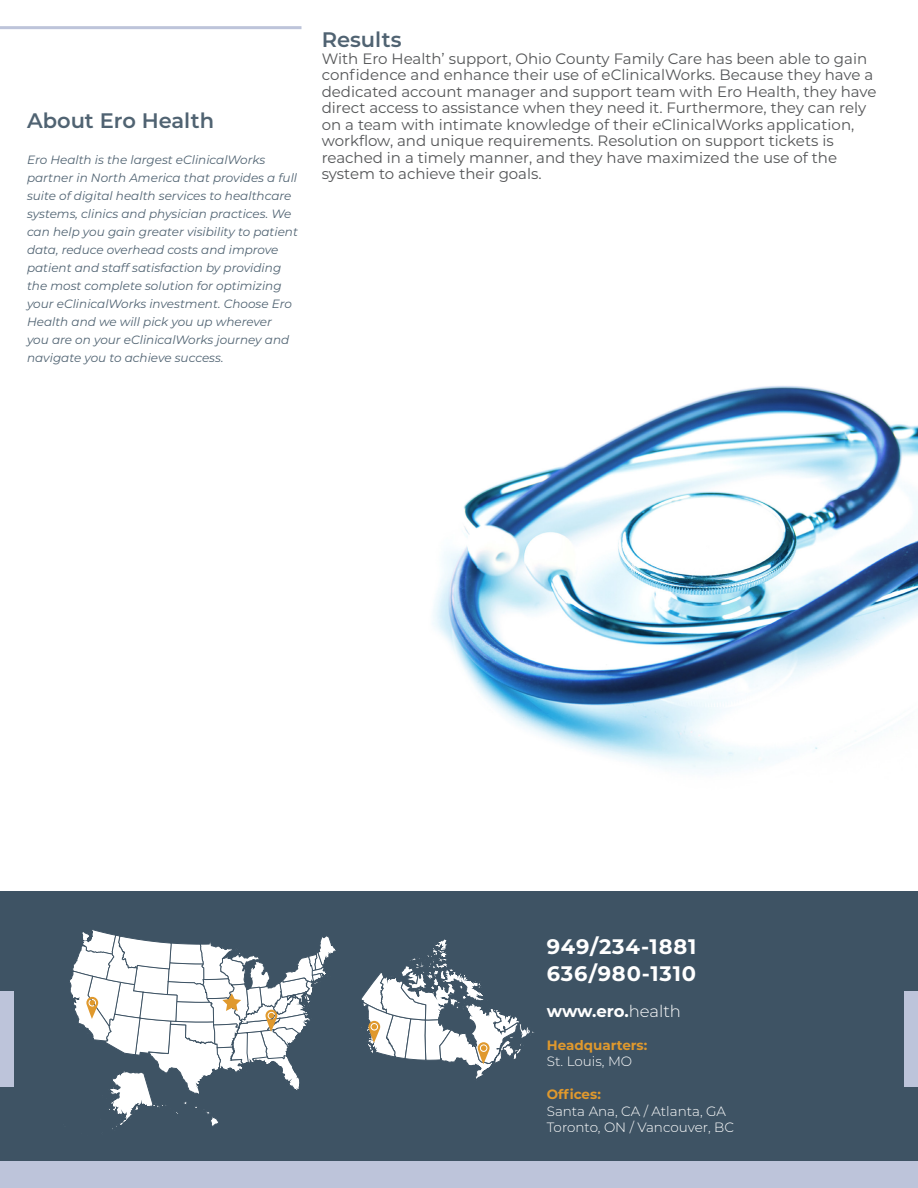
<style>
.page{position:relative;width:918px;height:1188px;background:#fff}
.page>*{position:absolute;margin:0;border:0;box-sizing:border-box;transform-origin:0 0}
.t1{font:700 21px/27px "Montserrat";letter-spacing:.04em;color:#fff}
.t2{font:600 21px "Montserrat";color:#506372}
.t3{font:700 16.5px "Montserrat";letter-spacing:-.01em;color:#fff}
.t4{font:15px/16.5px "Montserrat";color:#545557}
.t5{font:300 13.5px/16.5px "Montserrat";color:#fff}
.t6{font:700 13.5px/16.5px "Montserrat";color:#e0992d}
.t7{font:italic 12px/18px "Montserrat";color:#506372}
.s1{font-weight:300}
.s2{font-weight:300;color:#fff}
.s3{font-weight:700;color:#e0992d}
</style>
<div class="page">
<img style="left:432px;top:386px;width:486px;height:387px">
<hr style="left:0;top:26px;width:302px;height:3px;background:#bdc4da">
<div style="left:0;top:891px;width:918px;height:297px;background:#3e5364"></div>
<div style="left:0;top:1161px;width:918px;height:27px;background:#bdc4da"></div>
<div style="left:0;top:992px;width:14px;height:95px;background:#bdc4da"></div>
<div style="left:904px;top:992px;width:14px;height:95px;background:#bdc4da"></div>
<svg style="left:361px;top:939px;width:173px;height:140px"></svg>
<svg style="left:70px;top:930px;width:266px;height:199px"></svg>
<p class="t2" style="left:27px;top:106px;width:189px">About Ero Health</p>
<p class="t7" style="left:27px;top:151px;width:272px">Ero Health is the largest eClinicalWorks partner in North America that provides a full suite of digital health services to healthcare systems, clinics and physician practices. We can help you gain greater visibility to patient data, reduce overhead costs and improve patient and staff satisfaction by providing the most complete solution for optimizing your eClinicalWorks investment. Choose Ero Health and we will pick you up wherever<br>you are on your eClinicalWorks journey and navigate you to achieve success.</p>
<p class="t2" style="left:322px;top:25px;width:81px">Results</p>
<p class="t4" style="left:322px;top:50px;width:556px">With Ero Health’ support, Ohio County Family Care has been able to gain confidence and enhance their use of eClinicalWorks. Because they have a dedicated account manager and support team with Ero Health, they have direct access to assistance when they need it. Furthermore, they can rely on a team with intimate knowledge of their eClinicalWorks application, workflow, and unique requirements. Resolution on support tickets is reached in a timely manner, and they have maximized the use of the system to achieve their goals.</p>
<p class="t1" style="left:547px;top:932px;width:151px">949/234-1881<br>636/980-1310</p>
<p class="t3" style="left:547px;top:999px;width:136px">www.ero.<span class="s1">health</span></p>
<p class="t6" style="left:547px;top:1036px;width:102px">Headquarters:<br><span class="s2">St. Louis, MO</span></p>
<p class="t5" style="left:547px;top:1086px;width:189px"><span class="s3">Offices:<br></span>Santa Ana, CA / Atlanta, GA<br>Toronto, ON / Vancouver, BC</p>
</div>
